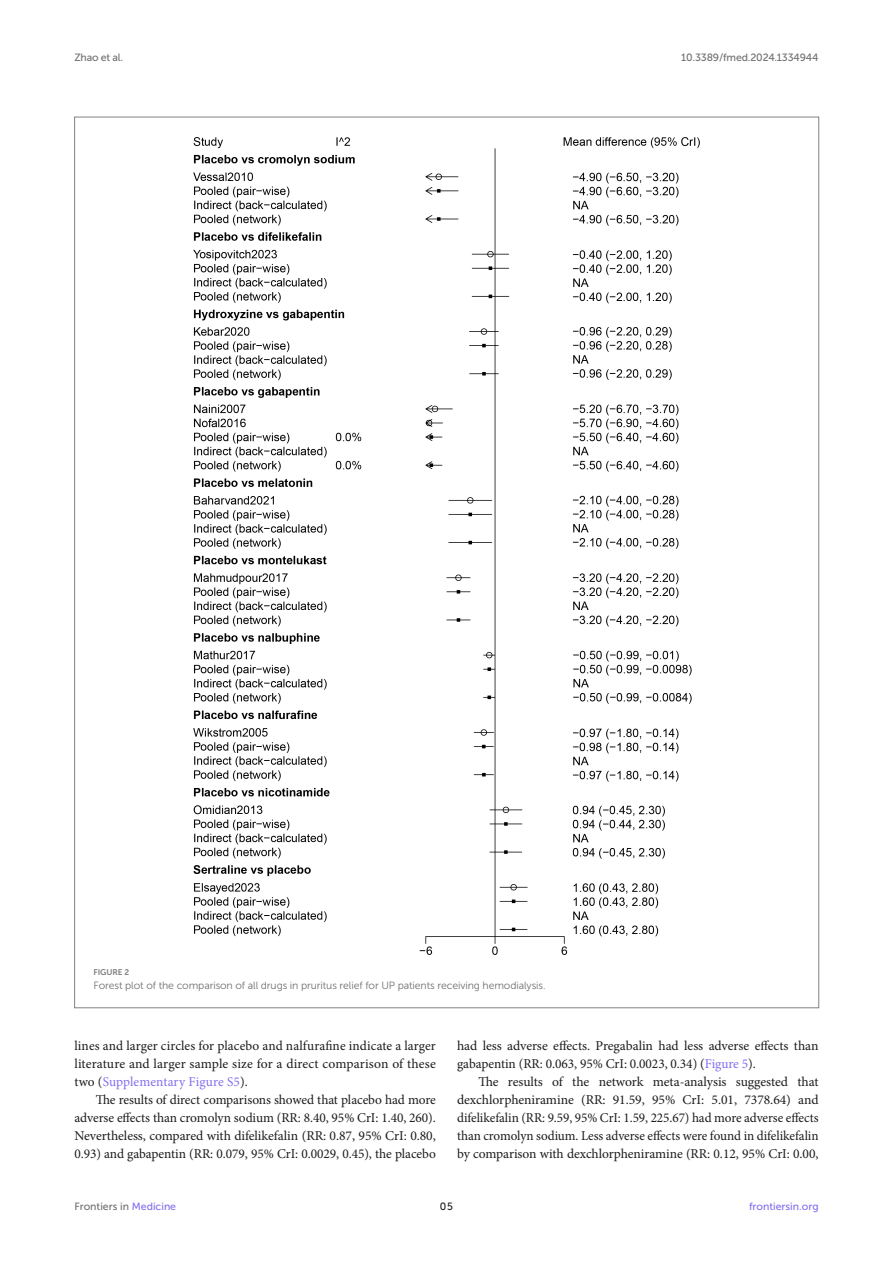
<style>
.page{position:relative;width:893px;height:1263px;background:#fff}
.page>*{position:absolute;margin:0;border:0;box-sizing:border-box;transform-origin:0 0}
.TEXT{font:13.5px/18px "Minion Pro";letter-spacing:-.005em;color:#1b1c1b;text-align:justify}
.TEXT_FLUSH{font:13.5px/18px "Minion Pro";letter-spacing:.01em;color:#1b1c1b;text-align:justify}
.FIG_LEG{font:10.5px "Museo Sans 300";letter-spacing:-.01em;color:#706f70}
.t1{font:10.5px "Museo Sans 500";letter-spacing:-.015em;color:#706f70}
.t2{font:10.5px "Museo Sans 500";color:#856df0}
.t3{font:10.5px "Museo Sans 500";color:#1b1c1b}
.FIG_HD{font:8.25px "Museo Sans 700";letter-spacing:-.01em;color:#7e7f7f}
.s1{color:#856df0}
</style>
<div class="page">
<img style="left:193px;top:137px;width:507px;height:818px">
<p class="t1" style="left:74px;top:51px;width:50px">Zhao et al.</p>
<p class="t1" style="left:681px;top:51px;width:139px">10.3389/fmed.2024.1334944</p>
<p class="FIG_HD" style="left:94px;top:968px;width:37px">FIGURE 2</p>
<p class="FIG_LEG" style="left:94px;top:979px;width:454px">Forest plot of the comparison of all drugs in pruritus relief for UP patients receiving hemodialysis.</p>
<p class="TEXT_FLUSH" style="left:74px;top:1037px;width:363px">lines and larger circles for placebo and nalfurafine indicate a larger literature and larger sample size for a direct comparison of these two (<span class="s1">Supplementary Figure S5</span>).</p>
<p class="TEXT" style="left:74px;top:1091px;width:363px;text-indent:21px">The results of direct comparisons showed that placebo had more adverse effects than cromolyn sodium (RR: 8.40, 95% CrI: 1.40, 260).<br>Nevertheless, compared with difelikefalin (RR: 0.87, 95% CrI: 0.80, 0.93) and gabapentin (RR: 0.079, 95% CrI: 0.0029, 0.45), the placebo</p>
<p class="TEXT" style="left:457px;top:1037px;width:363px">had less adverse effects. Pregabalin had less adverse effects than gabapentin (RR: 0.063, 95% CrI: 0.0023, 0.34) (<span class="s1">Figure 5</span>).</p>
<p class="TEXT" style="left:457px;top:1073px;width:363px;text-indent:21px">The results of the network meta-analysis suggested that dexchlorpheniramine (RR: 91.59, 95% CrI: 5.01, 7378.64) and difelikefalin (RR: 9.59, 95% CrI: 1.59, 225.67) had more adverse effects than cromolyn sodium. Less adverse effects were found in difelikefalin by comparison with dexchlorpheniramine (RR: 0.12, 95% CrI: 0.00,</p>
<p class="t1" style="left:74px;top:1200px;width:103px">Frontiers in <span class="s1">Medicine</span></p>
<p class="t3" style="left:440px;top:1200px;width:14px">05</p>
<p class="t2" style="left:749px;top:1200px;width:71px">frontiersin.org</p>
</div>
